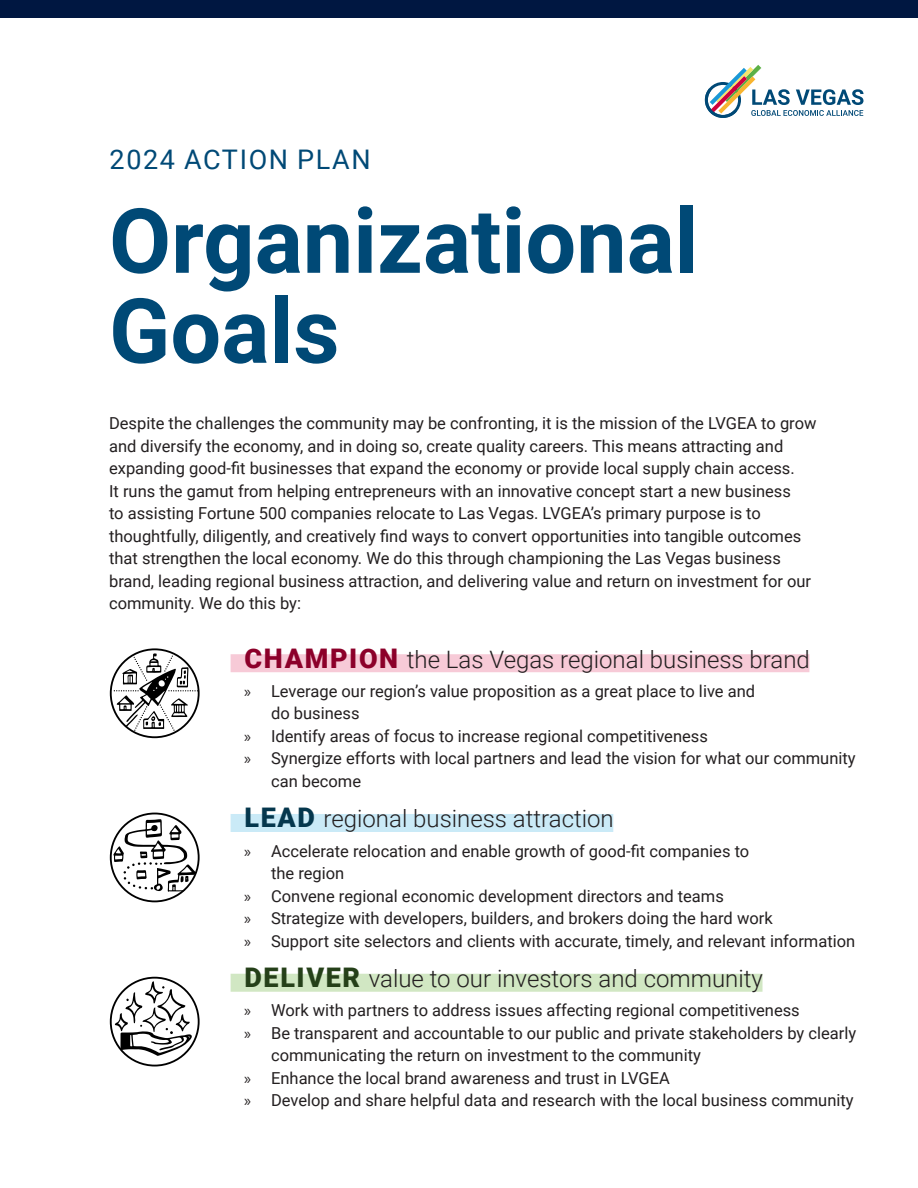
<style>
.page{position:relative;width:918px;height:1188px;background:#fff}
.page>*{position:absolute;margin:0;border:0;box-sizing:border-box;transform-origin:0 0}
.subhead_small{font:700 90px/90px "Roboto";color:#004976}
.subhead_small-2{font:27px "Roboto";letter-spacing:.06em;color:#004976}
.subhead_highlight_-_red{font:300 24px "Roboto";color:#231f20}
.subhead_highlight_-_green{font:300 24px "Roboto";color:#231f20}
.subhead_highlight_-_blue{font:300 24px "Roboto";color:#231f20}
.body_text{font:16.5px/22.5px "Roboto";color:#231f20}
.s1{font-weight:900;font-size:27px;color:#8c002a}
.s2{font-family:"Myriad Pro"}
.s3{font-weight:900;font-size:27px;color:#05374d}
.s4{font-weight:900;font-size:27px;color:#254019}
</style>
<div class="page">
<div style="left:0;top:0;width:918px;height:17px;background:#001741"></div>
<svg style="left:705px;top:65px;width:158px;height:53px"></svg>
<div style="left:231px;top:654px;width:578px;height:18px;background:#f7cad7"></div>
<div style="left:231px;top:814px;width:382px;height:18px;background:#caeaf7"></div>
<div style="left:231px;top:974px;width:532px;height:18px;background:#d1e7c3"></div>
<svg style="left:114px;top:653px;width:83px;height:78px"></svg>
<div style="left:110px;top:648px;width:90px;height:90px;border:2px solid #000;border-radius:50%"></div>
<div style="left:110px;top:813px;width:90px;height:89px;border:2px solid #000;border-radius:50%"></div>
<svg style="left:113px;top:819px;width:84px;height:73px"></svg>
<svg style="left:115px;top:981px;width:77px;height:75px"></svg>
<div style="left:110px;top:977px;width:90px;height:90px;border:2px solid #000;border-radius:50%"></div>
<p class="subhead_small-2" style="left:110px;top:141px;width:263px">2024 ACTION PLAN</p>
<p class="subhead_small" style="left:109px;top:192px;width:591px">Organizational<br>Goals</p>
<p class="body_text" style="left:109px;top:412px;width:709px">Despite the challenges the community may be confronting, it is the mission of the LVGEA to grow and diversify the economy, and in doing so, create quality careers. This means attracting and expanding good-fit businesses that expand the economy or provide local supply chain access.<br>It runs the gamut from helping entrepreneurs with an innovative concept start a new business<br>to assisting Fortune 500 companies relocate to Las Vegas. LVGEA’s primary purpose is to thoughtfully, diligently, and creatively find ways to convert opportunities into tangible outcomes that strengthen the local economy. We do this through championing the Las Vegas business brand, leading regional business attraction, and delivering value and return on investment for our community. We do this by:</p>
<p class="subhead_highlight_-_red" style="left:245px;top:642px;width:567px"><span class="s1">CHAMPION</span> the Las Vegas regional business brand</p>
<p class="body_text" style="left:271px;top:679px;width:486px;text-indent:-27px"><span class="s2">»</span> Leverage our region’s value proposition as a great place to live and do business</p>
<p class="body_text" style="left:244px;top:724px;width:465px"><span class="s2">»</span> Identify areas of focus to increase regional competitiveness</p>
<p class="body_text" style="left:271px;top:747px;width:586px;text-indent:-27px"><span class="s2">»</span> Synergize efforts with local partners and lead the vision for what our community can become</p>
<p class="subhead_highlight_-_blue" style="left:245px;top:802px;width:371px"><span class="s3">LEAD</span> regional business attraction</p>
<p class="body_text" style="left:271px;top:839px;width:480px;text-indent:-27px"><span class="s2">»</span> Accelerate relocation and enable growth of good-fit companies to the region</p>
<p class="body_text" style="left:244px;top:884px;width:481px"><span class="s2">»</span> Convene regional economic development directors and teams</p>
<p class="body_text" style="left:244px;top:907px;width:530px"><span class="s2">»</span> Strategize with developers, builders, and brokers doing the hard work</p>
<p class="body_text" style="left:244px;top:929px;width:613px"><span class="s2">»</span> Support site selectors and clients with accurate, timely, and relevant information</p>
<p class="subhead_highlight_-_green" style="left:245px;top:962px;width:520px"><span class="s4">DELIVER</span> value to our investors and community</p>
<p class="body_text" style="left:244px;top:999px;width:557px"><span class="s2">»</span> Work with partners to address issues affecting regional competitiveness</p>
<p class="body_text" style="left:271px;top:1021px;width:587px;text-indent:-27px"><span class="s2">»</span> Be transparent and accountable to our public and private stakeholders by clearly communicating the return on investment to the community</p>
<p class="body_text" style="left:244px;top:1066px;width:427px"><span class="s2">»</span> Enhance the local brand awareness and trust in LVGEA</p>
<p class="body_text" style="left:244px;top:1089px;width:611px"><span class="s2">»</span> Develop and share helpful data and research with the local business community</p>
</div>
